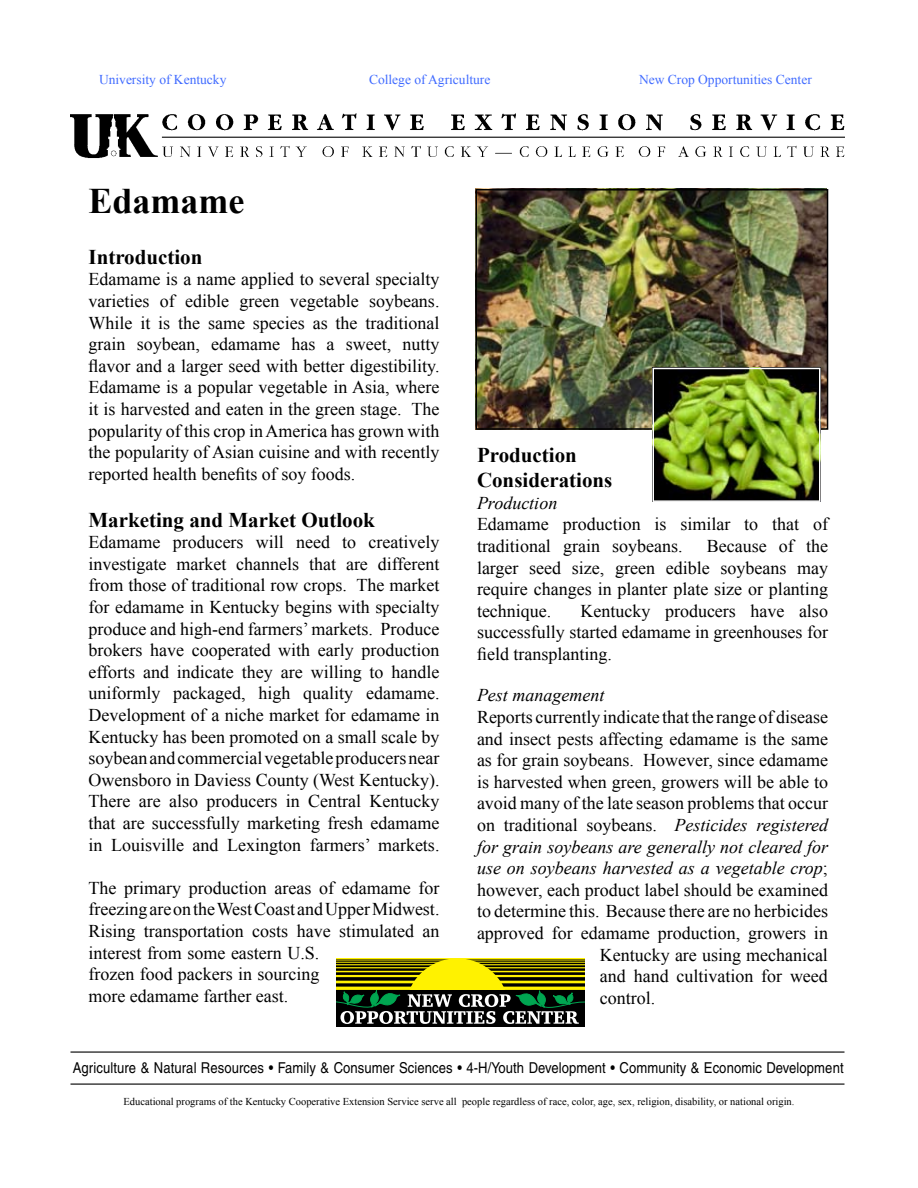
<style>
.page{position:relative;width:918px;height:1188px;background:#fff}
.page>*{position:absolute;margin:0;border:0;box-sizing:border-box;transform-origin:0 0}
.t1{font:700 36px "Times New Roman";color:#000}
.t2{font:700 21px/25.2px "Times New Roman";color:#000}
.t3{font:18px/21.6px "Times New Roman";color:#000;text-align:justify}
.t4{font:italic 18px "Times New Roman";color:#000}
.t5{font:15px "Helvetica";letter-spacing:.01em;color:#000;scale:.87 1}
.t6{font:13.5px "Times New Roman";color:#406bff}
.t7{font:10.5px "Times New Roman";color:#000}
.s1{font-style:italic}
.s2{font-style:normal}
</style>
<div class="page">
<svg style="left:336px;top:959px;width:249px;height:68px;background:#485028"></svg>
<hr style="left:336px;top:987px;width:249px;height:3px;background:#fff200">
<hr style="left:336px;top:981px;width:249px;height:2px;background:#fff200">
<hr style="left:336px;top:975px;width:249px;height:2px;background:#fff200">
<hr style="left:336px;top:971px;width:249px;height:1px;background:#fff200">
<hr style="left:336px;top:967px;width:249px;height:1px;background:#fff200">
<hr style="left:336px;top:964px;width:249px;height:1px;background:#fff200">
<hr style="left:336px;top:962px;width:249px;height:1px;background:#fff200">
<hr style="left:336px;top:958px;width:249px;height:1px;background:#fff200">
<img style="left:70px;top:113px;width:774px;height:46px">
<hr style="left:70px;top:1051px;width:774px;height:2px;background:#000">
<hr style="left:70px;top:1084px;width:774px;height:1px;background:#000">
<img style="left:479px;top:192px;width:346px;height:235px">
<div style="left:476px;top:189px;width:352px;height:241px;border:2px solid #000"></div>
<img style="left:655px;top:371px;width:162px;height:128px">
<div style="left:652px;top:368px;width:168px;height:134px;border:2px solid #fff"></div>
<p class="t6" style="left:99px;top:71px;width:129px">University of Kentucky</p>
<p class="t6" style="left:369px;top:71px;width:123px">College of Agriculture</p>
<p class="t6" style="left:639px;top:71px;width:174px">New Crop Opportunities Center</p>
<h1 class="t1" style="left:88px;top:176px;width:157px">Edamame</h1>
<p class="t2" style="left:88px;top:244px;width:115px">Introduction</p>
<p class="t3" style="left:88px;top:268px;width:353px">Edamame is a name applied to several specialty varieties of edible green vegetable soybeans.<br>While it is the same species as the traditional grain soybean, edamame has a sweet, nutty flavor and a larger seed with better digestibility.<br>Edamame is a popular vegetable in Asia, where it is harvested and eaten in the green stage. The popularity of this crop in America has grown with the popularity of Asian cuisine and with recently reported health benefits of soy foods.</p>
<p class="t2" style="left:88px;top:506px;width:288px">Marketing and Market Outlook</p>
<p class="t3" style="left:88px;top:531px;width:353px">Edamame producers will need to creatively investigate market channels that are different from those of traditional row crops. The market for edamame in Kentucky begins with specialty produce and high-end farmers’ markets. Produce brokers have cooperated with early production efforts and indicate they are willing to handle uniformly packaged, high quality edamame.<br>Development of a niche market for edamame in Kentucky has been promoted on a small scale by soybean and commercial vegetable producers near Owensboro in Daviess County (West Kentucky).<br>There are also producers in Central Kentucky that are successfully marketing fresh edamame in Louisville and Lexington farmers’ markets.</p>
<p class="t3" style="left:88px;top:877px;width:353px;text-align:left">The primary production areas of edamame for freezing are on the West Coast and Upper Midwest.<br>Rising transportation costs have stimulated an interest from some eastern U.S.<br>frozen food packers in sourcing<br>more edamame farther east.</p>
<p class="t2" style="left:477px;top:442px;width:137px">Production<br>Considerations</p>
<p class="t4" style="left:477px;top:490px;width:82px">Production</p>
<p class="t3" style="left:477px;top:513px;width:352px">Edamame production is similar to that of traditional grain soybeans.</p>
<p class="t3" style="left:477px;top:535px;width:353px;text-indent:230px">Because of the larger seed size, green edible soybeans may require changes in planter plate size or planting technique.</p>
<p class="t3" style="left:477px;top:600px;width:353px;text-indent:104px">Kentucky producers have also successfully started edamame in greenhouses for field transplanting.</p>
<p class="t4" style="left:477px;top:683px;width:129px">Pest management</p>
<p class="t3" style="left:477px;top:706px;width:353px">Reports currently indicate that the range of disease</p>
<p class="t3" style="left:477px;top:727px;width:352px">and insect pests affecting edamame is the same</p>
<p class="t3" style="left:477px;top:749px;width:353px">as for grain soybeans. However, since edamame</p>
<p class="t3" style="left:477px;top:771px;width:353px">is harvested when green, growers will be able to</p>
<p class="t3" style="left:477px;top:792px;width:353px">avoid many of the late season problems that occur</p>
<p class="t3" style="left:477px;top:814px;width:352px">on traditional soybeans. <span class="s1">Pesticides registered</span></p>
<p class="t4" style="left:477px;top:834px;width:353px">for grain soybeans are generally not cleared for</p>
<p class="t4" style="left:477px;top:856px;width:352px">use on soybeans harvested as a vegetable crop<span class="s2">;</span></p>
<p class="t3" style="left:477px;top:879px;width:353px">however, each product label should be examined</p>
<p class="t3" style="left:477px;top:900px;width:353px">to determine this. Because there are no herbicides</p>
<p class="t3" style="left:477px;top:922px;width:352px">approved for edamame production, growers in</p>
<p class="t3" style="left:600px;top:943px;width:230px">Kentucky are using mechanical</p>
<p class="t3" style="left:600px;top:965px;width:229px">and hand cultivation for weed</p>
<p class="t3" style="left:600px;top:987px;width:57px">control.</p>
<p class="t5" style="left:73px;top:1059px;width:888px">Agriculture &amp; Natural Resources • Family &amp; Consumer Sciences • 4-H/Youth Development • Community &amp; Economic Development</p>
<p class="t7" style="left:124px;top:1095px;width:672px">Educational programs of the Kentucky Cooperative Extension Service serve all people regardless of race, color, age, sex, religion, disability, or national origin.</p>
</div>
